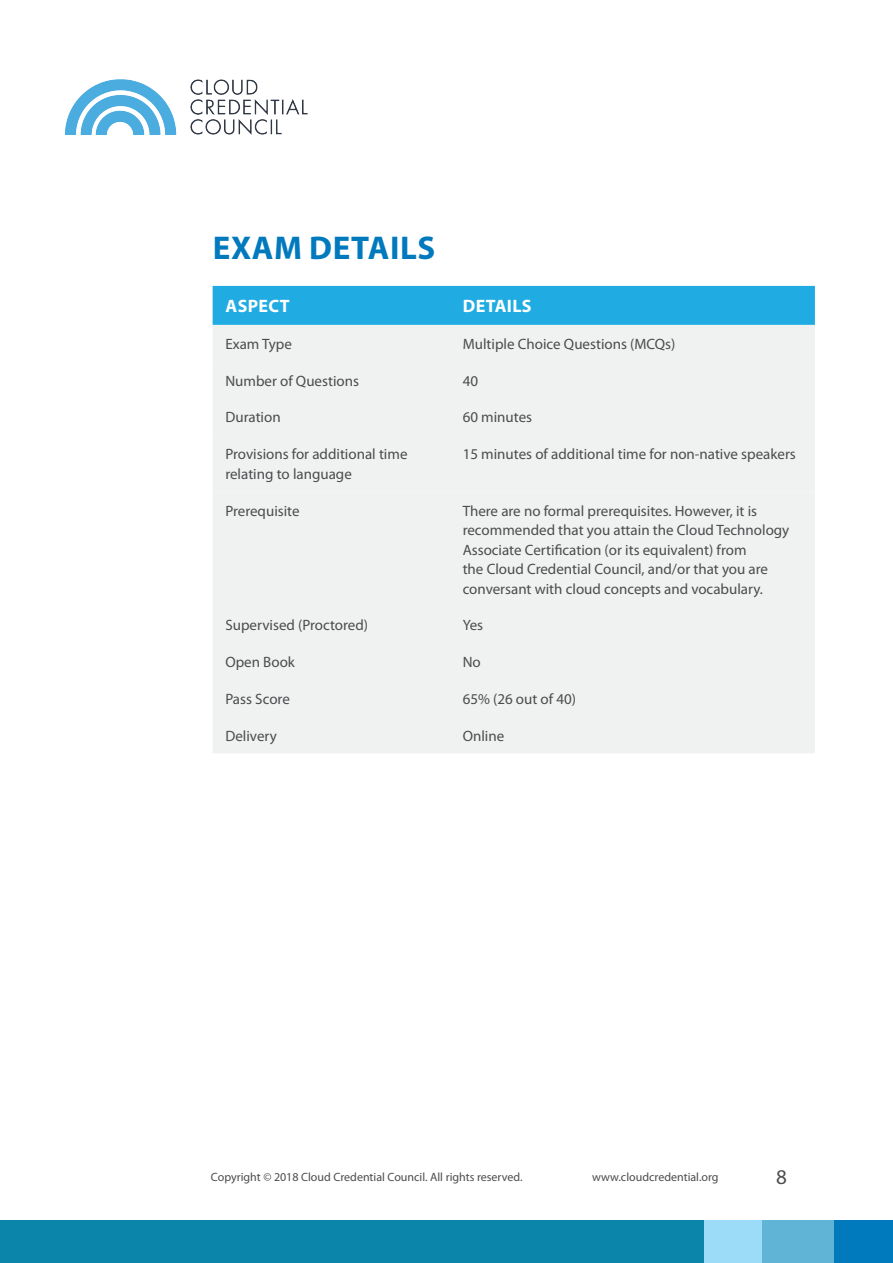
<style>
.page{position:relative;width:893px;height:1263px;background:#fff}
.page>*{position:absolute;margin:0;border:0;box-sizing:border-box;transform-origin:0 0}
.t1{font:700 33px "Myriad Pro";letter-spacing:.02em;color:#0079bd}
.t2{font:21px "Myriad Pro";color:#4b4c4d}
.t3{font:700 18px "Myriad Pro";letter-spacing:.02em;color:#fff}
.t4{font:15px/19.5px "Myriad Pro";color:#4b4c4d}
.t5{font:12px "Myriad Pro";color:#4b4c4d}
</style>
<div class="page">
<img style="left:65px;top:79px;width:243px;height:56px">
<div style="left:704px;top:1220px;width:58px;height:43px;background:#9cdcf8"></div>
<div style="left:834px;top:1220px;width:59px;height:43px;background:#0079bd"></div>
<div style="left:762px;top:1220px;width:72px;height:43px;background:#60b4d5"></div>
<div style="left:0;top:1220px;width:704px;height:43px;background:#0b85a9"></div>
<div style="left:213px;top:286px;width:602px;height:39px;background:#20ace3"></div>
<div style="left:213px;top:325px;width:602px;height:37px;background:#f0f1f1"></div>
<div style="left:213px;top:362px;width:602px;height:391px;background:#f0f1f1"></div>
<h1 class="t1" style="left:213px;top:226px;width:224px">EXAM DETAILS</h1>
<p class="t3" style="left:226px;top:294px;width:66px">ASPECT</p>
<p class="t3" style="left:463px;top:294px;width:70px">DETAILS</p>
<p class="t4" style="left:225px;top:334px;width:68px">Exam Type</p>
<p class="t4" style="left:463px;top:334px;width:214px">Multiple Choice Questions (MCQs)</p>
<p class="t4" style="left:225px;top:371px;width:135px">Number of Questions</p>
<p class="t4" style="left:463px;top:371px;width:17px">40</p>
<p class="t4" style="left:225px;top:407px;width:57px">Duration</p>
<p class="t4" style="left:463px;top:407px;width:71px">60 minutes</p>
<p class="t4" style="left:225px;top:444px;width:184px">Provisions for additional time relating to language</p>
<p class="t4" style="left:463px;top:444px;width:335px">15 minutes of additional time for non-native speakers</p>
<p class="t4" style="left:225px;top:500px;width:76px">Prerequisite</p>
<p class="t4" style="left:463px;top:500px;width:328px">There are no formal prerequisites. However, it is recommended that you attain the Cloud Technology Associate Certification (or its equivalent) from<br>the Cloud Credential Council, and/or that you are conversant with cloud concepts and vocabulary.</p>
<p class="t4" style="left:225px;top:615px;width:144px">Supervised (Proctored)</p>
<p class="t4" style="left:463px;top:615px;width:22px">Yes</p>
<p class="t4" style="left:225px;top:652px;width:71px">Open Book</p>
<p class="t4" style="left:463px;top:652px;width:20px">No</p>
<p class="t4" style="left:225px;top:689px;width:66px">Pass Score</p>
<p class="t4" style="left:463px;top:689px;width:115px">65% (26 out of 40)</p>
<p class="t4" style="left:225px;top:725px;width:53px">Delivery</p>
<p class="t4" style="left:463px;top:725px;width:43px">Online</p>
<p class="t5" style="left:211px;top:1170px;width:313px">Copyright © 2018 Cloud Credential Council. All rights reserved.</p>
<p class="t5" style="left:592px;top:1170px;width:128px">www.cloudcredential.org</p>
<h2 class="t2" style="left:776px;top:1163px;width:12px">8</h2>
</div>
